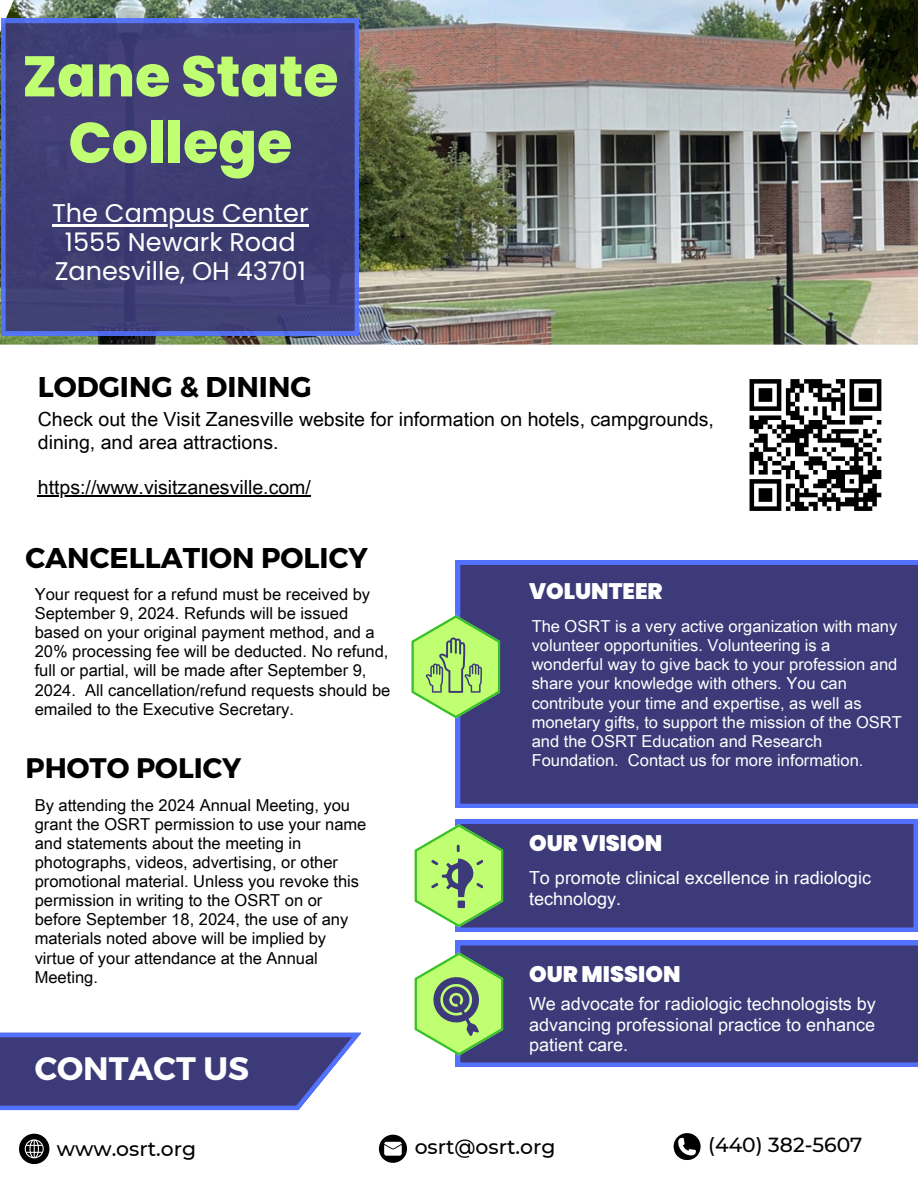
<style>
.page{position:relative;width:918px;height:1188px;background:#fff}
.page>*{position:absolute;margin:0;border:0;box-sizing:border-box;transform-origin:0 0}
.t1{font:800 57px/66.3px "Poppins";color:#c1ff72;text-align:center}
.t2{font:700 32.4px "Montserrat";color:#fff}
.t3{font:700 28.5px "Montserrat";color:#000}
.t4{font:700 28.2px "Montserrat";color:#000}
.t5{font:25.5px/29.2px "Poppins";color:#fff;text-align:center}
.t6{font:900 22.5px "Poppins";color:#fff}
.t7{font:500 20.4px "Montserrat";color:#000}
.t8{font:19.5px/22.5px "Arial Unicode MS";color:#000}
.t9{font:18px/20.2px "Arial Unicode MS";color:#fff}
.t10{font:16.5px/19.2px "Arial Unicode MS";color:#000}
.t11{font:16.5px/19.2px "Arial Unicode MS";color:#fff}
</style>
<div class="page">
<img style="left:0;top:0;width:918px;height:345px">
<div style="left:456px;top:560px;width:462px;height:248px;background:#3c3a78"></div>
<svg style="left:456px;top:819px;width:462px;height:113px;background:#3e3f85"></svg>
<svg style="left:456px;top:941px;width:462px;height:126px;background:#3d3e82"></svg>
<svg style="left:19px;top:1134px;width:30px;height:30px"></svg>
<svg style="left:0;top:1033px;width:361px;height:77px;background:#4f5193"></svg>
<svg style="left:1px;top:19px;width:358px;height:317px;background:#41417b"></svg>
<svg style="left:415px;top:952px;width:88px;height:104px;background:#9ac380"></svg>
<svg style="left:415px;top:824px;width:88px;height:103px;background:#a3d27f"></svg>
<svg style="left:412px;top:615px;width:88px;height:103px;background:#a5d47f"></svg>
<svg style="left:379px;top:1135px;width:28px;height:28px"></svg>
<svg style="left:674px;top:1133px;width:27px;height:27px"></svg>
<hr style="left:52px;top:224px;width:257px;height:2px;background:#fff">
<hr style="left:38px;top:495px;width:273px;height:1px;background:#000">
<svg style="left:749px;top:379px;width:133px;height:132px"></svg>
<h5 class="t1" style="left:22px;top:43px;width:318px">Zane State<br>College</h5>
<p class="t5" style="left:52px;top:198px;width:258px">The Campus Center<br>1555 Newark Road<br>Zanesville, OH 43701</p>
<h5 class="t3" style="left:38px;top:369px;width:275px">LODGING &amp; DINING</h5>
<p class="t8" style="left:38px;top:407px;width:678px">Check out the Visit Zanesville website for information on hotels, campgrounds, dining, and area attractions.</p>
<p class="t8" style="left:38px;top:475px;width:274px">https://www.visitzanesville.com/</p>
<p class="t3" style="left:26px;top:540px;width:344px">CANCELLATION POLICY</p>
<h3 class="t10" style="left:35px;top:584px;width:357px">Your request for a refund must be received by September 9, 2024. Refunds will be issued based on your original payment method, and a 20% processing fee will be deducted. No refund, full or partial, will be made after September 9, 2024. All cancellation/refund requests should be emailed to the Executive Secretary.</h3>
<p class="t4" style="left:26px;top:749px;width:217px">PHOTO POLICY</p>
<p class="t10" style="left:35px;top:794px;width:333px">By attending the 2024 Annual Meeting, you grant the OSRT permission to use your name and statements about the meeting in photographs, videos, advertising, or other promotional material. Unless you revoke this permission in writing to the OSRT on or before September 18, 2024, the use of any materials noted above will be implied by virtue of your attendance at the Annual Meeting.</p>
<h1 class="t2" style="left:35px;top:1047px;width:216px">CONTACT US</h1>
<p class="t6" style="left:529px;top:575px;width:135px">VOLUNTEER</p>
<p class="t11" style="left:532px;top:616px;width:372px">The OSRT is a very active organization with many volunteer opportunities. Volunteering is a wonderful way to give back to your profession and share your knowledge with others. You can contribute your time and expertise, as well as monetary gifts, to support the mission of the OSRT and the OSRT Education and Research Foundation. Contact us for more information.</p>
<p class="t6" style="left:529px;top:827px;width:135px">OUR VISION</p>
<h3 class="t9" style="left:529px;top:867px;width:343px">To promote clinical excellence in radiologic technology.</h3>
<h5 class="t6" style="left:529px;top:958px;width:153px">OUR MISSION</h5>
<p class="t9" style="left:529px;top:993px;width:348px;text-align:justify">We advocate for radiologic technologists by advancing professional practice to enhance patient care.</p>
<h4 class="t7" style="left:57px;top:1136px;width:141px">www.osrt.org</h4>
<h3 class="t7" style="left:415px;top:1135px;width:142px">osrt@osrt.org</h3>
<p class="t7" style="left:708px;top:1133px;width:156px">(440) 382-5607</p>
</div>
